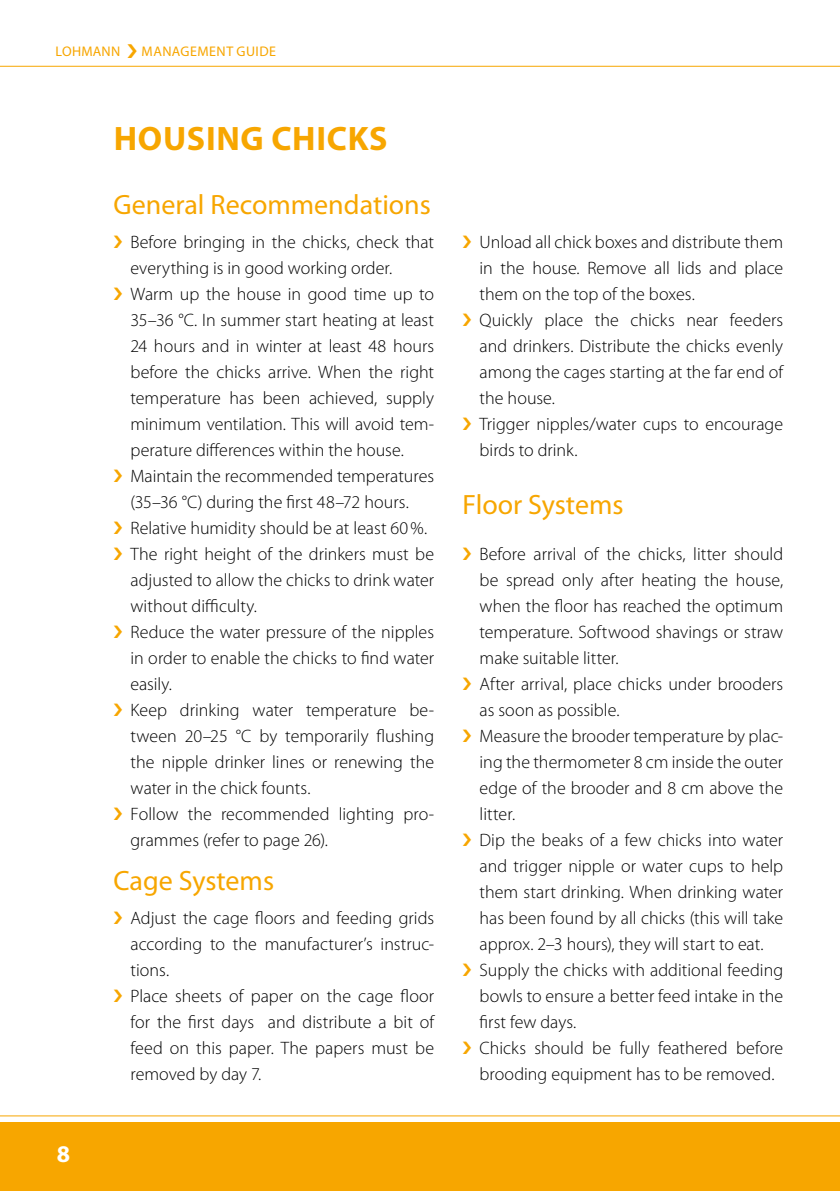
<style>
.page{position:relative;width:840px;height:1191px;background:#fff}
.page>*{position:absolute;margin:0;border:0;box-sizing:border-box;transform-origin:0 0}
.t1{font:700 34px "Myriad Pro";letter-spacing:.02em;color:#f7a600}
.t2{font:28px "Myriad Pro";color:#f7a600}
.t3{font:700 24px "Myriad Pro";color:#fff}
.t4{font:300 18px/26px "Myriad Pro";color:#000}
.t5{font:14px "Myriad Pro";letter-spacing:.03em;color:#f7a600}
</style>
<div class="page">
<hr style="left:0;top:66px;width:839px;height:1px;background:#f7a600">
<hr style="left:0;top:1115px;width:839px;height:1px;background:#f7a600">
<div style="left:0;top:1122px;width:839px;height:69px;background:#f7a600"></div>
<p class="t5" style="left:56px;top:43px;width:66px">LOHMANN</p>
<p class="t5" style="left:141px;top:43px;width:136px">MANAGEMENT GUIDE</p>
<h1 class="t1" style="left:114px;top:116px;width:275px">HOUSING CHICKS</h1>
<h2 class="t2" style="left:113px;top:187px;width:319px">General Recommendations</h2>
<h3 class="t3" style="left:57px;top:1138px;width:15px">8</h3>
<p class="t4" style="left:130px;top:229px;width:305px">Before bringing in the chicks, check that everything is in good working order.<br>Warm up the house in good time up to 35–36 °C. In summer start heating at least 24 hours and in winter at least 48 hours before the chicks arrive. When the right temperature has been achieved, supply minimum ventilation. This will avoid tem&shy;perature differences within the house.<br>Maintain the recommended temperatures (35–36 °C) during the first 48–72 hours.<br>Relative humidity should be at least 60%.<br>The right height of the drinkers must be adjusted to allow the chicks to drink water without difficulty.<br>Reduce the water pressure of the nipples in order to enable the chicks to find water easily.<br>Keep drinking water temperature be&shy;tween 20–25 °C by temporarily flushing the nipple drinker lines or renewing the water in the chick founts.<br>Follow the recommended lighting pro&shy;grammes (refer to page 26).</p>
<h2 class="t2" style="left:113px;top:863px;width:162px">Cage Systems</h2>
<p class="t4" style="left:130px;top:905px;width:305px">Adjust the cage floors and feeding grids according to the manufacturer’s instruc&shy;tions.<br>Place sheets of paper on the cage floor for the first days and distribute a bit of feed on this paper. The papers must be removed by day 7.</p>
<p class="t4" style="left:479px;top:229px;width:305px">Unload all chick boxes and distribute them in the house. Remove all lids and place them on the top of the boxes.<br>Quickly place the chicks near feeders and drinkers. Distribute the chicks evenly among the cages starting at the far end of the house.<br>Trigger nipples/water cups to encourage birds to drink.</p>
<h2 class="t2" style="left:462px;top:487px;width:162px">Floor Systems</h2>
<p class="t4" style="left:479px;top:541px;width:305px">Before arrival of the chicks, litter should be spread only after heating the house, when the floor has reached the optimum temperature. Softwood shavings or straw make suitable litter.<br>After arrival, place chicks under brooders as soon as possible.<br>Measure the brooder temperature by plac&shy;ing the thermometer 8 cm inside the outer edge of the brooder and 8 cm above the litter.<br>Dip the beaks of a few chicks into water and trigger nipple or water cups to help them start drinking. When drinking water has been found by all chicks (this will take approx. 2–3 hours), they will start to eat.<br>Supply the chicks with additional feeding bowls to ensure a better feed intake in the first few days.<br>Chicks should be fully feathered before brooding equipment has to be removed.</p>
</div>
